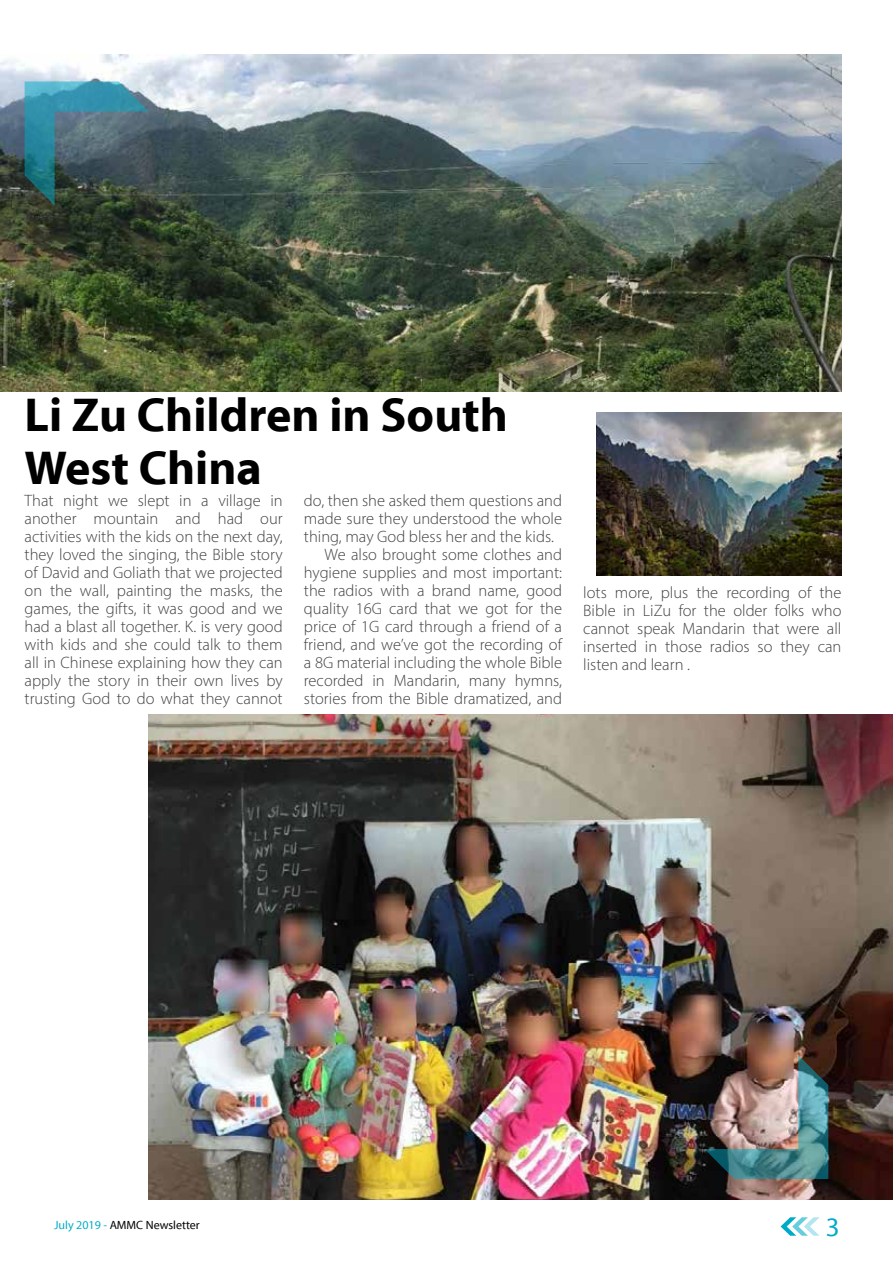
<style>
.page{position:relative;width:893px;height:1263px;background:#fff}
.page>*{position:absolute;margin:0;border:0;box-sizing:border-box;transform-origin:0 0}
.t1{font:700 48px/52.5px "Myriad Pro";color:#000}
.t2{font:27px "Myriad Pro";color:#00abc8}
.t3{font:300 16.5px/18px "Myriad Pro";color:#414042;text-align:justify}
.t4{font:12px "Myriad Pro";color:#000}
.s1{color:#00abc8}
</style>
<div class="page">
<svg style="left:780px;top:1217px;width:39px;height:19px"></svg>
<img style="left:0;top:54px;width:841px;height:337px">
<img style="left:149px;top:714px;width:744px;height:485px">
<svg style="left:25px;top:81px;width:124px;height:124px;background:#44707a"></svg>
<img style="left:704px;top:1055px;width:124px;height:124px">
<img style="left:597px;top:412px;width:244px;height:163px">
<h1 class="t1" style="left:25px;top:387px;width:485px">Li Zu Children in South<br>West China</h1>
<p class="t3" style="left:25px;top:492px;width:260px">That night we slept in a village in another mountain and had our activities with the kids on the next day, they loved the singing, the Bible story of David and Goliath that we projected on the wall, painting the masks, the games, the gifts, it was good and we had a blast all together. K. is very good with kids and she could talk to them all in Chinese explaining how they can apply the story in their own lives by trusting God to do what they cannot</p>
<p class="t3" style="left:304px;top:492px;width:260px">do, then she asked them questions and</p>
<p class="t3" style="left:304px;top:510px;width:260px">made sure they understood the whole</p>
<p class="t3" style="left:304px;top:528px;width:251px">thing, may God bless her and the kids.</p>
<p class="t3" style="left:325px;top:546px;width:239px">We also brought some clothes and</p>
<p class="t3" style="left:304px;top:564px;width:260px">hygiene supplies and most important:</p>
<p class="t3" style="left:304px;top:582px;width:260px">the radios with a brand name, good</p>
<p class="t3" style="left:304px;top:600px;width:260px">quality 16G card that we got for the</p>
<p class="t3" style="left:304px;top:618px;width:260px">price of 1G card through a friend of a</p>
<p class="t3" style="left:304px;top:636px;width:260px">friend, and we’ve got the recording of</p>
<p class="t3" style="left:304px;top:654px;width:260px">a 8G material including the whole Bible</p>
<p class="t3" style="left:304px;top:672px;width:260px">recorded in Mandarin, many hymns,</p>
<p class="t3" style="left:304px;top:690px;width:260px">stories from the Bible dramatized, and</p>
<p class="t3" style="left:583px;top:583px;width:260px">lots more, plus the recording of the Bible in LiZu for the older folks who cannot speak Mandarin that were all inserted in those radios so they can listen and learn .</p>
<p class="t4" style="left:54px;top:1218px;width:147px"><span class="s1">July 2019 -</span> AMMC Newsletter</p>
<h2 class="t2" style="left:826px;top:1210px;width:15px">3</h2>
</div>
